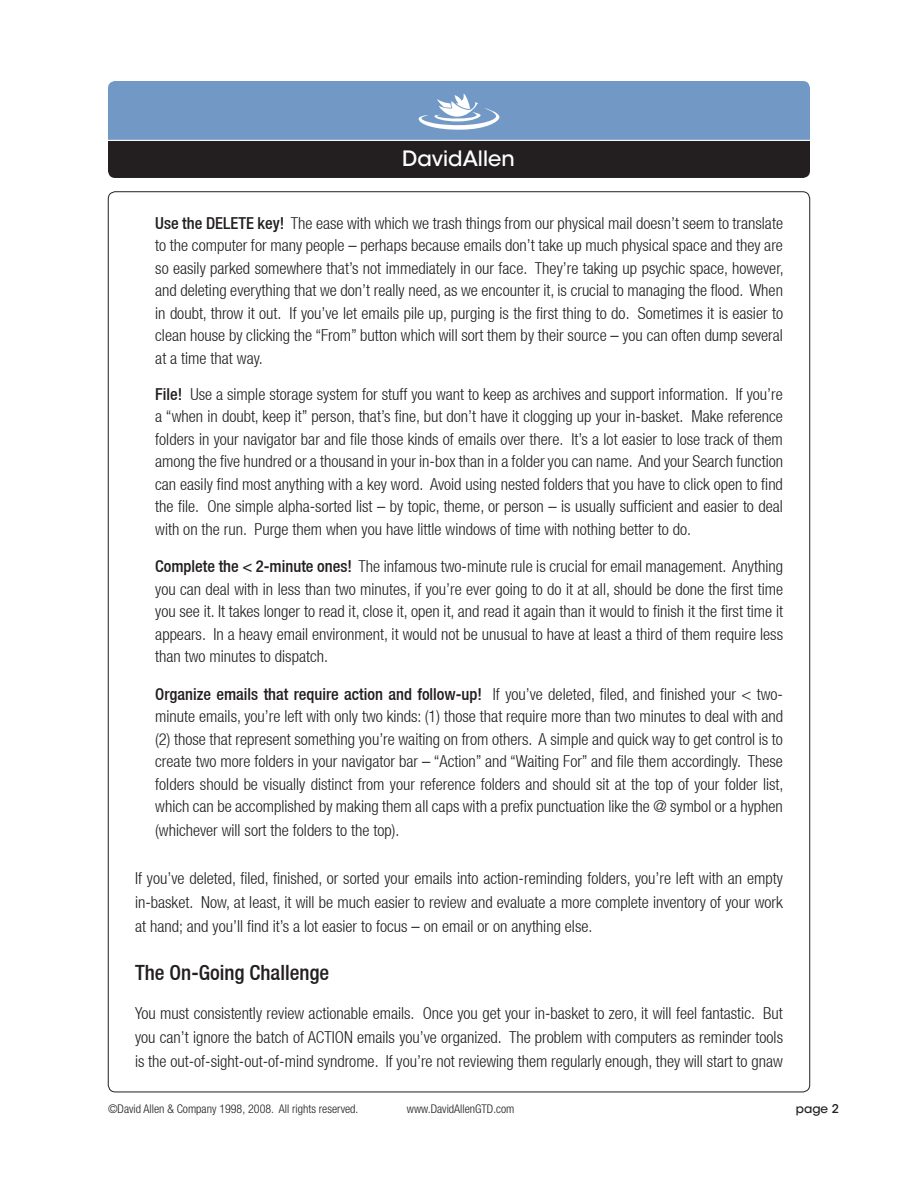
<style>
.page{position:relative;width:918px;height:1188px;background:#fff}
.page>*{position:absolute;margin:0;border:0;box-sizing:border-box;transform-origin:0 0}
.t1{font:500 condensed 21px "Helvetica Neue LT";color:#231f20}
.t2{font:21px "ITC Avant Garde MM";color:#fff}
.t3{font:300 condensed 16.5px/22.5px "Helvetica Neue LT";color:#231f20;text-align:justify}
.t4{font:300 condensed 12px "Helvetica Neue";color:#231f20}
.t5{font:12px "ITC Avant Garde MM";color:#231f20}
.s1{font-weight:500}
</style>
<div class="page">
<div style="left:108px;top:81px;width:702px;height:59px;background:#7299c6"></div>
<div style="left:108px;top:140px;width:702px;height:38px;background:#231f20"></div>
<svg style="left:419px;top:92px;width:80px;height:38px"></svg>
<hr style="left:97px;top:140px;width:728px;height:1px;background:#fff">
<p class="t2" style="left:402px;top:146px;width:114px">DavidAllen</p>
<p class="t3" style="left:155px;top:211px;width:630px"><span class="s1">Use the DELETE key!</span> The ease with which we trash things from our physical mail doesn’t seem to translate to the computer for many people – perhaps because emails don’t take up much physical space and they are so easily parked somewhere that’s not immediately in our face. They’re taking up psychic space, however, and deleting everything that we don’t really need, as we encounter it, is crucial to managing the flood. When in doubt, throw it out. If you’ve let emails pile up, purging is the first thing to do. Sometimes it is easier to clean house by clicking the “From” button which will sort them by their source – you can often dump several at a time that way.</p>
<p class="t3" style="left:155px;top:382px;width:629px"><span class="s1">File!</span> Use a simple storage system for stuff you want to keep as archives and support information. If you’re a “when in doubt, keep it” person, that’s fine, but don’t have it clogging up your in-basket. Make reference folders in your navigator bar and file those kinds of emails over there. It’s a lot easier to lose track of them among the five hundred or a thousand in your in-box than in a folder you can name. And your Search function can easily find most anything with a key word. Avoid using nested folders that you have to click open to find the file. One simple alpha-sorted list – by topic, theme, or person – is usually sufficient and easier to deal with on the run. Purge them when you have little windows of time with nothing better to do.</p>
<p class="t3" style="left:155px;top:555px;width:629px"><span class="s1">Complete the &lt; 2-minute ones!</span> The infamous two-minute rule is crucial for email management. Anything you can deal with in less than two minutes, if you’re ever going to do it at all, should be done the first time you see it. It takes longer to read it, close it, open it, and read it again than it would to finish it the first time it appears. In a heavy email environment, it would not be unusual to have at least a third of them require less than two minutes to dispatch.</p>
<p class="t3" style="left:155px;top:682px;width:630px"><span class="s1">Organize emails that require action and follow-up!</span> If you’ve deleted, filed, and finished your &lt; two&shy;minute emails, you’re left with only two kinds: (1) those that require more than two minutes to deal with and (2) those that represent something you’re waiting on from others. A simple and quick way to get control is to create two more folders in your navigator bar – “Action” and “Waiting For” and file them accordingly. These folders should be visually distinct from your reference folders and should sit at the top of your folder list, which can be accomplished by making them all caps with a prefix punctuation like the @ symbol or a hyphen</p>
<p class="t3" style="left:155px;top:819px;width:246px">(whichever will sort the folders to the top).</p>
<p class="t3" style="left:135px;top:866px;width:649px;line-height:24px">If you’ve deleted, filed, finished, or sorted your emails into action-reminding folders, you’re left with an empty in-basket. Now, at least, it will be much easier to review and evaluate a more complete inventory of your work at hand; and you’ll find it’s a lot easier to focus – on email or on anything else.</p>
<p class="t1" style="left:135px;top:960px;width:196px">The On-Going Challenge</p>
<p class="t3" style="left:135px;top:1001px;width:650px;line-height:24px">You must consistently review actionable emails. Once you get your in-basket to zero, it will feel fantastic. But you can’t ignore the batch of ACTION emails you’ve organized. The problem with computers as reminder tools is the out-of-sight-out-of-mind syndrome. If you’re not reviewing them regularly enough, they will start to gnaw</p>
<p class="t4" style="left:108px;top:1102px;width:252px">©David Allen &amp; Company 1998, 2008. All rights reserved.</p>
<p class="t4" style="left:407px;top:1102px;width:109px">www.DavidAllenGTD.com</p>
<p class="t5" style="left:796px;top:1101px;width:34px">page</p>
</div>
